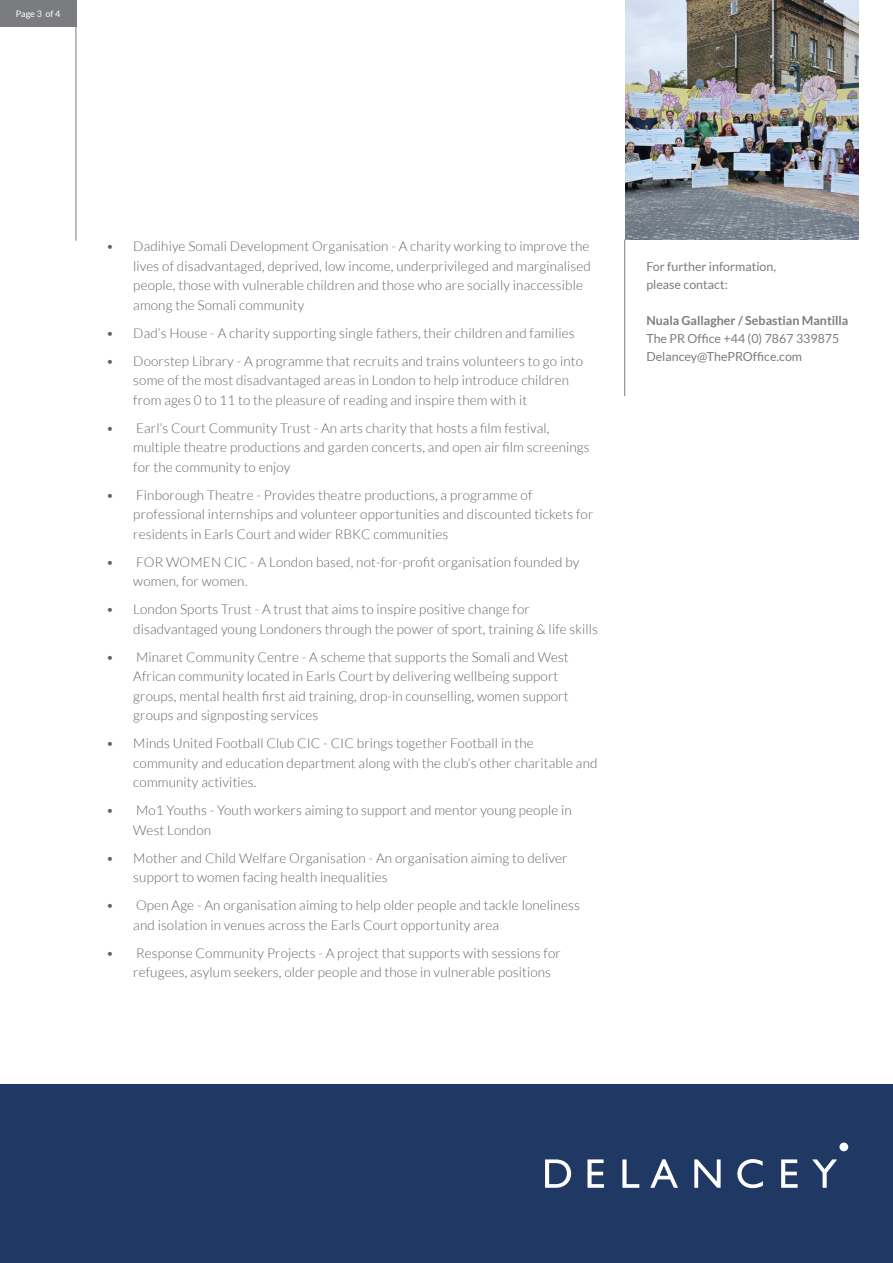
<style>
.page{position:relative;width:893px;height:1263px;background:#fff}
.page>*{position:absolute;margin:0;border:0;box-sizing:border-box;transform-origin:0 0}
.t1{font:300 13.5px/19.5px "Lato";letter-spacing:.01em;color:#646263}
.t2{font:12.45px/18px "Lato";color:#7b7c7f}
.t3{font:700 12.45px "Lato";color:#7b7c7f}
.t4{font:9px "Lato";color:#fff}
</style>
<div class="page">
<div style="left:0;top:1084px;width:893px;height:179px;background:#203864"></div>
<div style="left:839px;top:1142px;width:9px;height:9px;background:#fff;border-radius:50%"></div>
<svg style="left:545px;top:1159px;width:26px;height:29px"></svg>
<svg style="left:587px;top:1159px;width:17px;height:29px"></svg>
<svg style="left:622px;top:1159px;width:17px;height:29px"></svg>
<svg style="left:650px;top:1159px;width:28px;height:29px"></svg>
<svg style="left:694px;top:1159px;width:27px;height:29px"></svg>
<svg style="left:737px;top:1159px;width:26px;height:29px"></svg>
<svg style="left:781px;top:1159px;width:17px;height:29px"></svg>
<svg style="left:812px;top:1159px;width:25px;height:29px"></svg>
<div style="left:0;top:0;width:76px;height:27px;background:#7b7c7f"></div>
<img style="left:625px;top:0;width:234px;height:240px">
<hr style="left:76px;top:27px;width:1px;height:214px;background:#7b7c7f">
<hr style="left:624px;top:239px;width:1px;height:157px;background:#7b7c7f">
<p class="t4" style="left:16px;top:9px;width:46px">Page 3 of 4</p>
<p class="t1" style="left:133px;top:237px;width:459px;text-indent:-27px">• Dadihiye Somali Development Organisation - A charity working to improve the lives of disadvantaged, deprived, low income, underprivileged and marginalised people, those with vulnerable children and those who are socially inaccessible among the Somali community</p>
<p class="t1" style="left:106px;top:323px;width:470px">• Dad’s House - A charity supporting single fathers, their children and families</p>
<p class="t1" style="left:133px;top:351px;width:451px;text-indent:-27px">• Doorstep Library - A programme that recruits and trains volunteers to go into some of the most disadvantaged areas in London to help introduce children from ages 0 to 11 to the pleasure of reading and inspire them with it</p>
<p class="t1" style="left:133px;top:418px;width:458px;text-indent:-27px">• Earl’s Court Community Trust - An arts charity that hosts a film festival, multiple theatre productions and garden concerts, and open air film screenings for the community to enjoy</p>
<p class="t1" style="left:133px;top:485px;width:462px;text-indent:-27px">• Finborough Theatre - Provides theatre productions, a programme of professional internships and volunteer opportunities and discounted tickets for residents in Earls Court and wider RBKC communities</p>
<p class="t1" style="left:133px;top:552px;width:448px;text-indent:-27px">• FOR WOMEN CIC - A London based, not-for-profit organisation founded by women, for women.</p>
<p class="t1" style="left:133px;top:600px;width:466px;text-indent:-27px">• London Sports Trust - A trust that aims to inspire positive change for disadvantaged young Londoners through the power of sport, training &amp; life skills</p>
<p class="t1" style="left:133px;top:647px;width:437px;text-indent:-27px">• Minaret Community Centre - A scheme that supports the Somali and West African community located in Earls Court by delivering wellbeing support groups, mental health first aid training, drop-in counselling, women support groups and signposting services</p>
<p class="t1" style="left:133px;top:734px;width:466px;text-indent:-27px">• Minds United Football Club CIC - CIC brings together Football in the community and education department along with the club’s other charitable and community activities.</p>
<p class="t1" style="left:133px;top:801px;width:440px;text-indent:-27px">• Mo1 Youths - Youth workers aiming to support and mentor young people in<br>West London</p>
<p class="t1" style="left:133px;top:848px;width:436px;text-indent:-27px">• Mother and Child Welfare Organisation - An organisation aiming to deliver support to women facing health inequalities</p>
<p class="t1" style="left:133px;top:896px;width:448px;text-indent:-27px">• Open Age - An organisation aiming to help older people and tackle loneliness and isolation in venues across the Earls Court opportunity area</p>
<p class="t1" style="left:133px;top:943px;width:429px;text-indent:-27px">• Response Community Projects - A project that supports with sessions for refugees, asylum seekers, older people and those in vulnerable positions</p>
<p class="t2" style="left:646px;top:257px;width:131px">For further information, please contact:</p>
<p class="t3" style="left:646px;top:313px;width:204px">Nuala Gallagher / Sebastian Mantilla</p>
<p class="t2" style="left:646px;top:329px;width:194px">The PR Office +44 (0) 7867 339875</p>
<p class="t2" style="left:646px;top:347px;width:157px">Delancey@ThePROffice.com</p>
</div>
